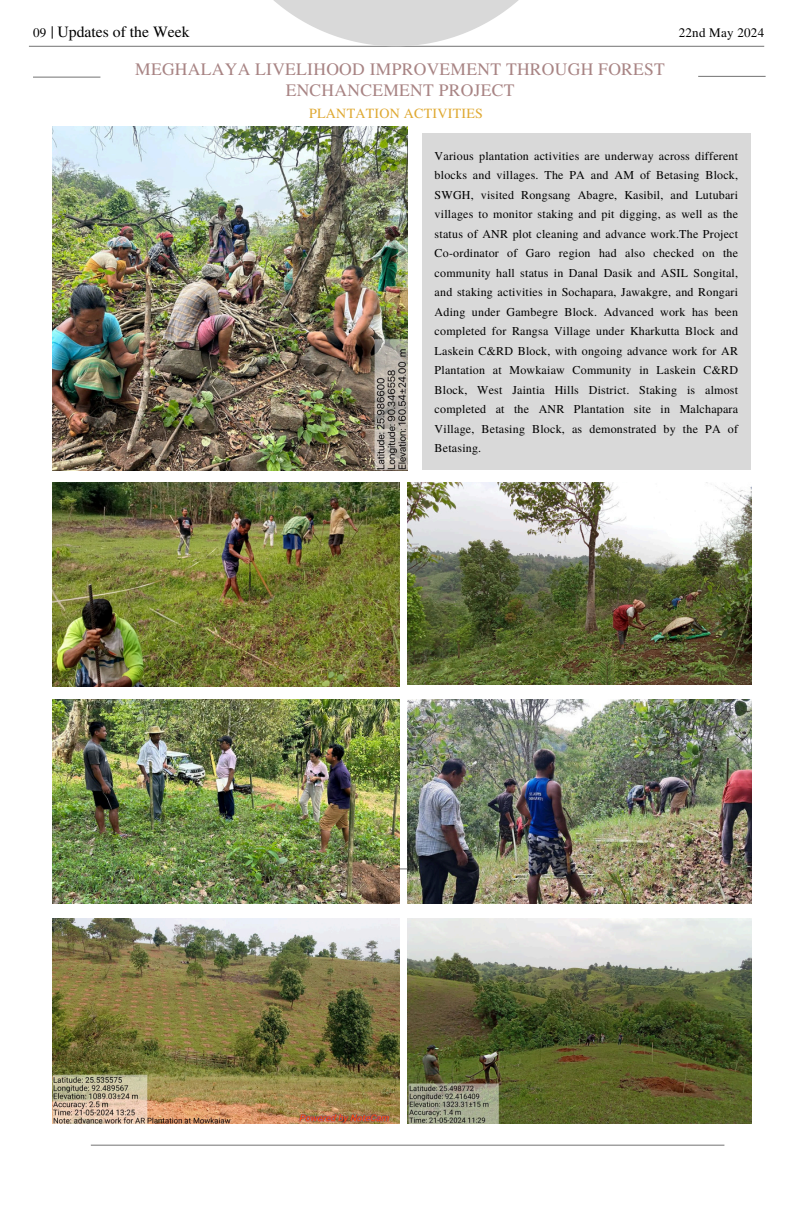
<style>
.page{position:relative;width:792px;height:1224px;background:#fff}
.page>*{position:absolute;margin:0;border:0;box-sizing:border-box;transform-origin:0 0}
.t1{font:17.5px/20.2px "Te X Gyre Termes";letter-spacing:.015em;color:#a88484;text-align:center}
.t2{font:15.7px "Te X Gyre Termes";color:#000}
.t3{font:14px "Te X Gyre Termes";letter-spacing:.015em;color:#dfa932}
.t4{font:13.1px "Te X Gyre Termes";letter-spacing:.015em;color:#000}
.t5{font:12px/19.5px "Te X Gyre Termes";letter-spacing:.015em;color:#000;text-align:justify}
</style>
<div class="page">
<svg style="left:52px;top:26px;width:1px;height:13px"></svg>
<hr style="left:29px;top:46px;width:735px;height:1px;background:#737373">
<div style="left:422px;top:133px;width:329px;height:337px;background:#d9d9d9"></div>
<hr style="left:33px;top:77px;width:67px;height:1px;background:#737373">
<hr style="left:698px;top:76px;width:68px;height:1px;background:#737373">
<svg style="left:210px;top:0;width:372px;height:46px"></svg>
<hr style="left:83px;top:869px;width:633px;height:1px;background:#737373">
<img style="left:52px;top:127px;width:356px;height:343px">
<img style="left:52px;top:483px;width:347px;height:204px">
<img style="left:408px;top:483px;width:343px;height:202px">
<img style="left:52px;top:700px;width:347px;height:203px">
<img style="left:408px;top:700px;width:343px;height:203px">
<hr style="left:91px;top:1145px;width:633px;height:1px;background:#737373">
<img style="left:52px;top:918px;width:347px;height:206px">
<img style="left:408px;top:918px;width:343px;height:206px">
<p class="t4" style="left:33px;top:24px;width:15px">09</p>
<p class="t2" style="left:58px;top:21px;width:134px">Updates of the Week</p>
<p class="t4" style="left:679px;top:24px;width:87px">22nd May 2024</p>
<p class="t1" style="left:135px;top:59px;width:531px">MEGHALAYA LIVELIHOOD IMPROVEMENT THROUGH FOREST<br>ENCHANCEMENT PROJECT</p>
<p class="t3" style="left:309px;top:103px;width:175px">PLANTATION ACTIVITIES</p>
<p class="t5" style="left:435px;top:145px;width:305px">Various plantation activities are underway across different blocks and villages. The PA and AM of Betasing Block, SWGH, visited Rongsang Abagre, Kasibil, and Lutubari villages to monitor staking and pit digging, as well as the status of ANR plot cleaning and advance work.The Project Co-ordinator of Garo region had also checked on the community hall status in Danal Dasik and ASIL Songital, and staking activities in Sochapara, Jawakgre, and Rongari Ading under Gambegre Block. Advanced work has been completed for Rangsa Village under Kharkutta Block and Laskein C&amp;RD Block, with ongoing advance work for AR Plantation at Mowkaiaw Community in Laskein C&amp;RD Block, West Jaintia Hills District. Staking is almost completed at the ANR Plantation site in Malchapara Village, Betasing Block, as demonstrated by the PA of Betasing.</p>
</div>
